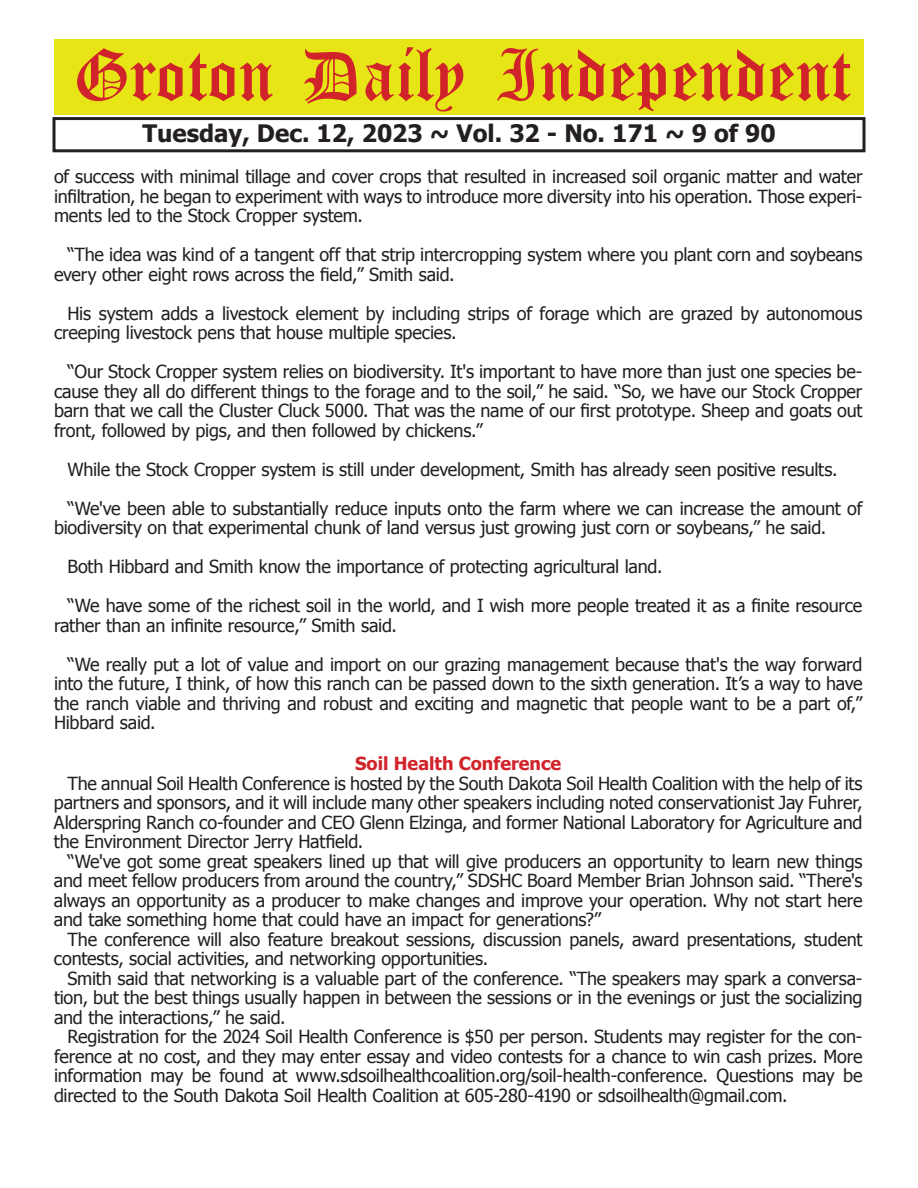
<style>
.page{position:relative;width:918px;height:1188px;background:#fff}
.page>*{position:absolute;margin:0;border:0;box-sizing:border-box;transform-origin:0 0}
.t1{font:54px "Old English Five";color:#d1232a}
.t2{font:700 24px "Tahoma";color:#231f20}
.t3{font:18px/19.5px "Tahoma";letter-spacing:-.01em;color:#231f20;text-align:justify}
.t4{font:700 18px "Tahoma";color:#d1232a}
</style>
<div class="page">
<div style="left:52px;top:117px;width:814px;height:35px;border:3px solid #231f20"></div>
<div style="left:54px;top:40px;width:810px;height:75px;background:#e7e515"></div>
<h1 class="t1" style="left:73px;top:50px;width:779px">Groton Daily Independent</h1>
<h2 class="t2" style="left:142px;top:116px;width:635px">Tuesday, Dec. 12, 2023 ~ Vol. 32 - No. 171 ~ 9 of 90</h2>
<p class="t3" style="left:54px;top:166px;width:810px">of success with minimal tillage and cover crops that resulted in increased soil organic matter and water infiltration, he began to experiment with ways to introduce more diversity into his operation. Those experi&shy;ments led to the Stock Cropper system.</p>
<p class="t3" style="left:54px;top:244px;width:810px;text-indent:14px">“The idea was kind of a tangent off that strip intercropping system where you plant corn and soybeans every other eight rows across the field,” Smith said.</p>
<p class="t3" style="left:54px;top:303px;width:810px;text-indent:14px">His system adds a livestock element by including strips of forage which are grazed by autonomous creeping livestock pens that house multiple species.</p>
<p class="t3" style="left:54px;top:361px;width:810px;text-indent:14px">“Our Stock Cropper system relies on biodiversity. It's important to have more than just one species be&shy;cause they all do different things to the forage and to the soil,” he said. “So, we have our Stock Cropper barn that we call the Cluster Cluck 5000. That was the name of our first prototype. Sheep and goats out front, followed by pigs, and then followed by chickens.”</p>
<p class="t3" style="left:68px;top:449px;width:796px;line-height:39px">While the Stock Cropper system is still under development, Smith has already seen positive results. “We've been able to substantially reduce inputs onto the farm where we can increase the amount of</p>
<p class="t3" style="left:68px;top:507px;width:796px;line-height:39px;text-align:left;text-indent:-14px">biodiversity on that experimental chunk of land versus just growing just corn or soybeans,” he said.<br>Both Hibbard and Smith know the importance of protecting agricultural land.<br>“We have some of the richest soil in the world, and I wish more people treated it as a finite resource</p>
<p class="t3" style="left:68px;top:605px;width:796px;line-height:39px;text-indent:-14px">rather than an infinite resource,” Smith said.<br>“We really put a lot of value and import on our grazing management because that's the way forward</p>
<p class="t3" style="left:54px;top:673px;width:810px">into the future, I think, of how this ranch can be passed down to the sixth generation. It’s a way to have the ranch viable and thriving and robust and exciting and magnetic that people want to be a part of,” Hibbard said.</p>
<p class="t4" style="left:355px;top:751px;width:207px">Soil Health Conference</p>
<p class="t3" style="left:54px;top:773px;width:810px;text-indent:14px">The annual Soil Health Conference is hosted by the South Dakota Soil Health Coalition with the help of its partners and sponsors, and it will include many other speakers including noted conservationist Jay Fuhrer, Alderspring Ranch co-founder and CEO Glenn Elzinga, and former National Laboratory for Agriculture and the Environment Director Jerry Hatfield.</p>
<p class="t3" style="left:54px;top:851px;width:810px;text-indent:14px">“We've got some great speakers lined up that will give producers an opportunity to learn new things and meet fellow producers from around the country,” SDSHC Board Member Brian Johnson said. “There's always an opportunity as a producer to make changes and improve your operation. Why not start here and take something home that could have an impact for generations?”</p>
<p class="t3" style="left:54px;top:929px;width:810px;text-indent:14px">The conference will also feature breakout sessions, discussion panels, award presentations, student contests, social activities, and networking opportunities.</p>
<p class="t3" style="left:54px;top:968px;width:810px;text-indent:13px">Smith said that networking is a valuable part of the conference. “The speakers may spark a conversa&shy;tion, but the best things usually happen in between the sessions or in the evenings or just the socializing and the interactions,” he said.</p>
<p class="t3" style="left:54px;top:1026px;width:810px;text-indent:14px">Registration for the 2024 Soil Health Conference is $50 per person. Students may register for the con&shy;ference at no cost, and they may enter essay and video contests for a chance to win cash prizes. More information may be found at www.sdsoilhealthcoalition.org/soil-health-conference. Questions may be directed to the South Dakota Soil Health Coalition at 605-280-4190 or sdsoilhealth@gmail.com.</p>
</div>
